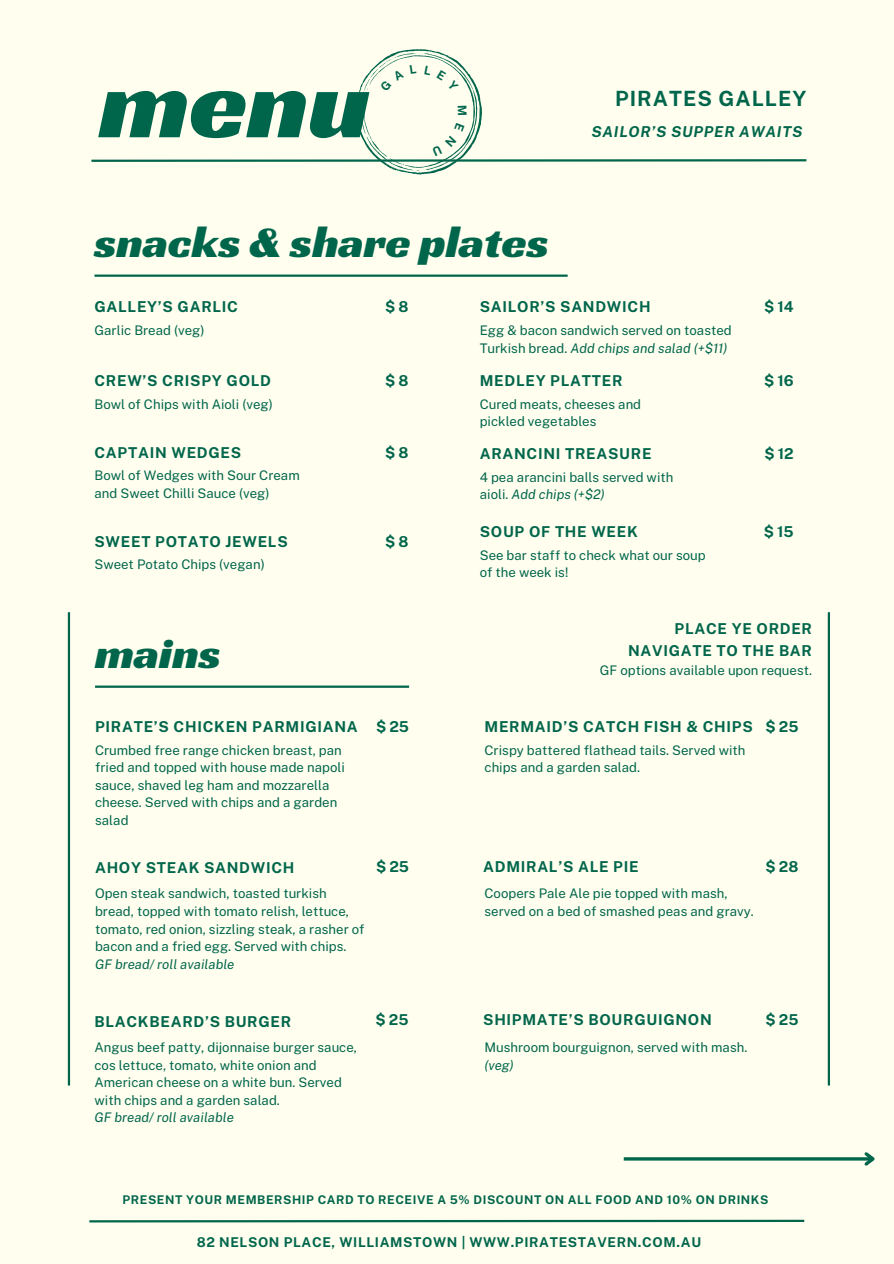
<style>
.page{position:relative;width:894px;height:1264px;background:#fff}
.page>*{position:absolute;margin:0;border:0;box-sizing:border-box;transform-origin:0 0}
.t1{font:105px "Racing Sans One";color:#00664b}
.t2{font:45.3px "Racing Sans One";color:#00664b}
.t3{font:700 21px "Public Sans";letter-spacing:.05em;color:#00664b}
.t4{font:700 15px "Public Sans";letter-spacing:.05em;color:#00664b}
.t5{font:italic 700 15px "Public Sans";letter-spacing:.05em;color:#00664b}
.t6{font:700 13.5px "Public Sans";letter-spacing:.05em;color:#00664b}
.t7{font:13.2px/17.5px "Public Sans";color:#00664b}
.t8{font:italic 13.2px "Public Sans";color:#00664b}
.t9{font:700 12px "Public Sans";letter-spacing:.05em;color:#00664b}
.s1{font-style:italic}
.s2{font-style:normal}
</style>
<div class="page">
<div style="left:0;top:0;width:893px;height:1263px;background:#fffeef"></div>
<hr style="left:68px;top:612px;width:2px;height:473px;background:#00664b">
<hr style="left:827px;top:612px;width:2px;height:473px;background:#00664b">
<hr style="left:94px;top:274px;width:473px;height:3px;background:#00664b">
<svg style="left:89px;top:1219px;width:716px;height:4px"></svg>
<hr style="left:95px;top:685px;width:314px;height:2px;background:#00664b">
<hr style="left:623px;top:1157px;width:249px;height:3px;background:#00664b">
<svg style="left:861px;top:1152px;width:14px;height:14px"></svg>
<svg style="left:91px;top:49px;width:716px;height:126px"></svg>
<h1 class="t1" style="left:99px;top:35px;width:272px">menu</h1>
<p class="t3" style="left:615px;top:86px;width:193px">PIRATES GALLEY</p>
<p class="t5" style="left:591px;top:123px;width:212px">SAILOR’S SUPPER AWAITS</p>
<h2 class="t2" style="left:94px;top:213px;width:455px">snacks &amp; share plates</h2>
<h4 class="t4" style="left:94px;top:297px;width:145px">GALLEY’S GARLIC</h4>
<h4 class="t4" style="left:385px;top:297px;width:25px">$8</h4>
<h5 class="t4" style="left:763px;top:297px;width:31px">$14</h5>
<p class="t4" style="left:479px;top:297px;width:172px">SAILOR’S SANDWICH</p>
<p class="t7" style="left:94px;top:321px;width:111px">Garlic Bread (veg)</p>
<h4 class="t7" style="left:479px;top:321px;width:253px">Egg &amp; bacon sandwich served on toasted<br>Turkish bread. <span class="s1">Add chips and salad (+$11)</span></h4>
<p class="t4" style="left:94px;top:371px;width:178px">CREW’S CRISPY GOLD</p>
<p class="t7" style="left:94px;top:395px;width:180px">Bowl of Chips with Aioli (veg)</p>
<h5 class="t4" style="left:385px;top:371px;width:25px">$8</h5>
<h5 class="t4" style="left:479px;top:371px;width:144px">MEDLEY PLATTER</h5>
<p class="t4" style="left:763px;top:371px;width:31px">$16</p>
<h4 class="t7" style="left:479px;top:395px;width:163px">Cured meats, cheeses and</h4>
<h5 class="t7" style="left:479px;top:412px;width:118px">pickled vegetables</h5>
<h5 class="t4" style="left:94px;top:443px;width:148px">CAPTAIN WEDGES</h5>
<p class="t4" style="left:385px;top:443px;width:25px">$8</p>
<p class="t7" style="left:94px;top:466px;width:207px">Bowl of Wedges with Sour Cream</p>
<h4 class="t7" style="left:94px;top:484px;width:176px">and Sweet Chilli Sauce (veg)</h4>
<h4 class="t4" style="left:94px;top:532px;width:195px">SWEET POTATO JEWELS</h4>
<p class="t4" style="left:385px;top:532px;width:25px">$8</p>
<h4 class="t7" style="left:94px;top:555px;width:172px">Sweet Potato Chips (vegan)</h4>
<p class="t4" style="left:479px;top:445px;width:173px">ARANCINI TREASURE</p>
<p class="t4" style="left:764px;top:445px;width:31px">$12</p>
<h6 class="t7" style="left:479px;top:468px;width:195px">4 pea arancini balls served with</h6>
<h4 class="t8" style="left:479px;top:487px;width:126px"><span class="s2">aioli.</span> Add chips (+$2)</h4>
<p class="t4" style="left:479px;top:522px;width:159px">SOUP OF THE WEEK</p>
<p class="t4" style="left:763px;top:522px;width:31px">$15</p>
<p class="t7" style="left:479px;top:546px;width:227px">See bar staff to check what our soup of the week is!</p>
<h5 class="t2" style="left:95px;top:624px;width:127px">mains</h5>
<h5 class="t4" style="left:674px;top:619px;width:139px">PLACE YE ORDER</h5>
<p class="t7" style="left:599px;top:661px;width:214px">GF options available upon request.</p>
<h4 class="t4" style="left:628px;top:641px;width:185px">NAVIGATE TO THE BAR</h4>
<h4 class="t4" style="left:95px;top:717px;width:264px">PIRATE’S CHICKEN PARMIGIANA</h4>
<p class="t4" style="left:376px;top:717px;width:35px">$25</p>
<p class="t7" style="left:95px;top:741px;width:251px">Crumbed free range chicken breast, pan fried and topped with house made napoli sauce, shaved leg ham and mozzarella cheese. Served with chips and a garden salad</p>
<h5 class="t4" style="left:95px;top:858px;width:201px">AHOY STEAK SANDWICH</h5>
<h4 class="t4" style="left:376px;top:857px;width:35px">$25</h4>
<h5 class="t7" style="left:95px;top:884px;width:271px">Open steak sandwich, toasted turkish bread, topped with tomato relish, lettuce, tomato, red onion, sizzling steak, a rasher of bacon and a fried egg. Served with chips.<br><span class="s1">GF bread/ roll available</span></h5>
<p class="t4" style="left:484px;top:717px;width:270px">MERMAID’S CATCH FISH &amp; CHIPS</p>
<p class="t4" style="left:765px;top:717px;width:35px">$25</p>
<h4 class="t7" style="left:484px;top:741px;width:262px">Crispy battered flathead tails. Served with chips and a garden salad.</h4>
<h5 class="t4" style="left:483px;top:857px;width:157px">ADMIRAL’S ALE PIE</h5>
<p class="t4" style="left:765px;top:857px;width:34px">$28</p>
<p class="t7" style="left:484px;top:884px;width:271px">Coopers Pale Ale pie topped with mash, served on a bed of smashed peas and gravy.</p>
<h4 class="t4" style="left:94px;top:1012px;width:198px">BLACKBEARD’S BURGER</h4>
<h5 class="t4" style="left:375px;top:1011px;width:35px">$25</h5>
<p class="t7" style="left:94px;top:1038px;width:264px">Angus beef patty, dijonnaise burger sauce, cos lettuce, tomato, white onion and American cheese on a white bun. Served with chips and a garden salad.</p>
<p class="t8" style="left:94px;top:1109px;width:141px">GF bread/ roll available</p>
<p class="t4" style="left:483px;top:1011px;width:230px">SHIPMATE’S BOURGUIGNON</p>
<p class="t4" style="left:765px;top:1011px;width:35px">$25</p>
<p class="t7" style="left:484px;top:1038px;width:264px">Mushroom bourguignon, served with mash.</p>
<p class="t8" style="left:484px;top:1057px;width:31px">(veg)</p>
<h5 class="t9" style="left:122px;top:1192px;width:647px">PRESENT YOUR MEMBERSHIP CARD TO RECEIVE A 5% DISCOUNT ON ALL FOOD AND 10% ON DRINKS</h5>
<h4 class="t6" style="left:197px;top:1233px;width:506px">82 NELSON PLACE, WILLIAMSTOWN | WWW.PIRATESTAVERN.COM.AU</h4>
</div>
